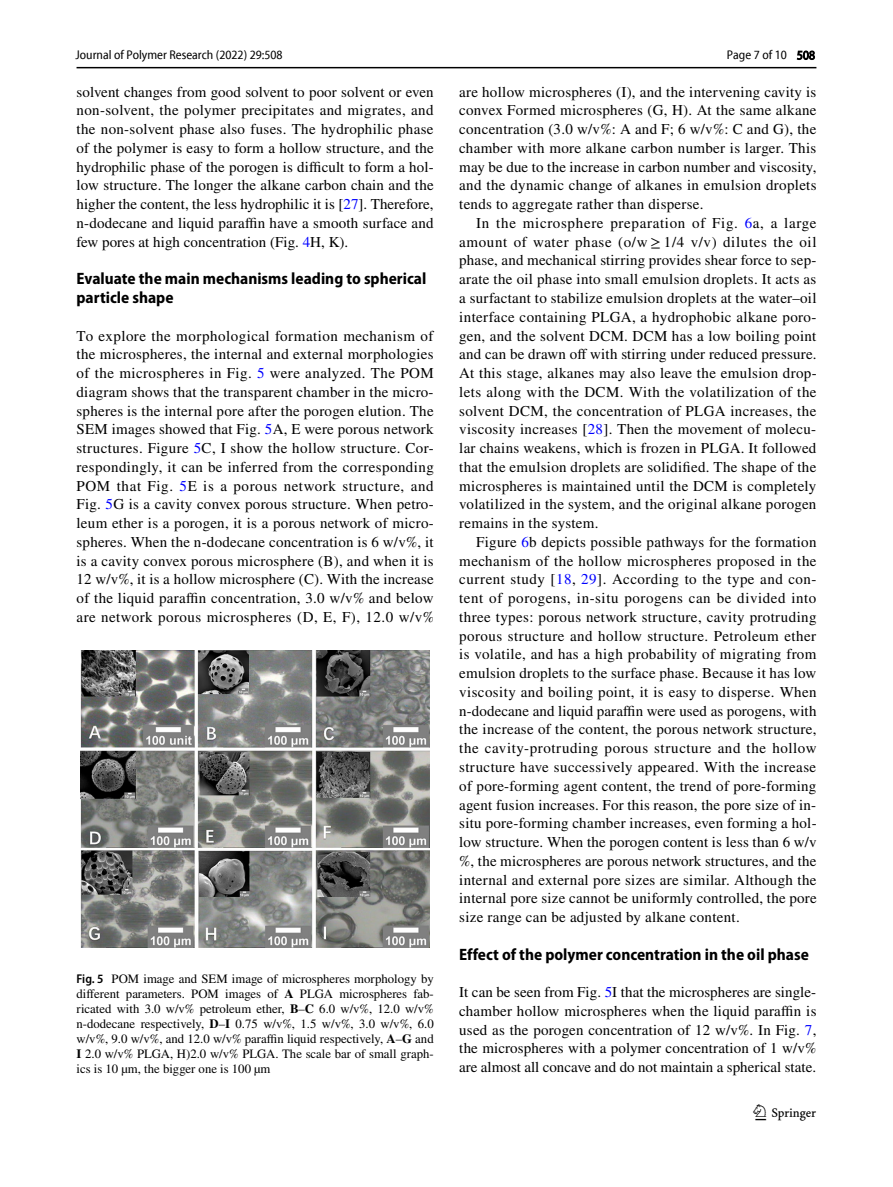
<style>
.page{position:relative;width:893px;height:1187px;background:#fff}
.page>*{position:absolute;margin:0;border:0;box-sizing:border-box;transform-origin:0 0}
.t1{font:22.5px "Springnew Regular 3";color:#000}
.t2{font:700 semi-condensed 16.5px/18.8px "Myriad Pro";color:#000}
.t3{font:15px/18.8px "STIX";letter-spacing:.02em;color:#000;text-align:justify}
.t4{font:12.75px/15px "STIX";color:#000;text-align:justify}
.t5{font:semi-condensed 12.75px "Myriad Pro Unic";color:#000}
.t6{font:12.75px "Myriad Pro Unic Semi Condensed 2";color:#000}
.s1{font-family:"Myriad Pro Unic";font-stretch:semi-condensed}
.s2{color:#00f}
.s3{font-family:"Myriad Pro";font-weight:600;font-stretch:semi-condensed}
.s4{font-weight:700}
</style>
<div class="page">
<hr style="left:77px;top:67px;width:739px;height:1px;background:#000">
<img style="left:81px;top:650px;width:349px;height:297px">
<p class="t5" style="left:76px;top:50px;width:208px">Journal of Polymer Research (2022) 29:508</p>
<p class="t6" style="left:727px;top:50px;width:90px">Page 7 of 10 <span class="s1">508</span></p>
<p class="t3" style="left:77px;top:83px;width:359px">solvent changes from good solvent to poor solvent or even non-solvent, the polymer precipitates and migrates, and the non-solvent phase also fuses. The hydrophilic phase of the polymer is easy to form a hollow structure, and the hydrophilic phase of the porogen is difficult to form a hol&shy;low structure. The longer the alkane carbon chain and the higher the content, the less hydrophilic it is [<span class="s2">27</span>]. Therefore, n-dodecane and liquid paraffin have a smooth surface and few pores at high concentration (Fig. <span class="s2">4</span>H, K).</p>
<p class="t2" style="left:77px;top:269px;width:351px">Evaluate the main mechanisms leading to spherical particle shape</p>
<p class="t3" style="left:77px;top:327px;width:359px">To explore the morphological formation mechanism of the microspheres, the internal and external morphologies of the microspheres in Fig. <span class="s2">5</span> were analyzed. The POM diagram shows that the transparent chamber in the micro&shy;spheres is the internal pore after the porogen elution. The SEM images showed that Fig. <span class="s2">5</span>A, E were porous network structures. Figure <span class="s2">5</span>C, I show the hollow structure. Cor&shy;respondingly, it can be inferred from the corresponding POM that Fig. <span class="s2">5</span>E is a porous network structure, and Fig. <span class="s2">5</span>G is a cavity convex porous structure. When petro&shy;leum ether is a porogen, it is a porous network of micro&shy;spheres. When the n-dodecane concentration is 6 w/v%, it is a cavity convex porous microsphere (B), and when it is 12 w/v%, it is a hollow microsphere (C). With the increase of the liquid paraffin concentration, 3.0 w/v% and below are network porous microspheres (D, E, F), 12.0 w/v%</p>
<p class="t4" style="left:77px;top:972px;width:359px"><span class="s3">Fig. 5</span> POM image and SEM image of microspheres morphology by different parameters. POM images of <span class="s4">A</span> PLGA microspheres fab&shy;ricated with 3.0 w/v% petroleum ether, <span class="s4">B</span>–<span class="s4">C</span> 6.0 w/v%, 12.0 w/v% n-dodecane respectively, <span class="s4">D</span>–<span class="s4">I</span> 0.75 w/v%, 1.5 w/v%, 3.0 w/v%, 6.0 w/v%, 9.0 w/v%, and 12.0 w/v% paraffin liquid respectively, <span class="s4">A</span>–<span class="s4">G</span> and <span class="s4">I</span> 2.0 w/v% PLGA, H)2.0 w/v% PLGA. The scale bar of small graph&shy;ics is 10 µm, the bigger one is 100 µm</p>
<p class="t3" style="left:459px;top:83px;width:359px">are hollow microspheres (I), and the intervening cavity is convex Formed microspheres (G, H). At the same alkane concentration (3.0 w/v%: A and F; 6 w/v%: C and G), the chamber with more alkane carbon number is larger. This may be due to the increase in carbon number and viscosity, and the dynamic change of alkanes in emulsion droplets tends to aggregate rather than disperse.</p>
<p class="t3" style="left:459px;top:214px;width:359px;text-indent:17px">In the microsphere preparation of Fig. <span class="s2">6</span>a, a large amount of water phase (o/w ≥ 1/4 v/v) dilutes the oil phase, and mechanical stirring provides shear force to sep&shy;arate the oil phase into small emulsion droplets. It acts as a surfactant to stabilize emulsion droplets at the water–oil interface containing PLGA, a hydrophobic alkane poro&shy;gen, and the solvent DCM. DCM has a low boiling point and can be drawn off with stirring under reduced pressure.<br>At this stage, alkanes may also leave the emulsion drop&shy;lets along with the DCM. With the volatilization of the solvent DCM, the concentration of PLGA increases, the viscosity increases [<span class="s2">28</span>]. Then the movement of molecu&shy;lar chains weakens, which is frozen in PLGA. It followed that the emulsion droplets are solidified. The shape of the microspheres is maintained until the DCM is completely volatilized in the system, and the original alkane porogen remains in the system.</p>
<p class="t3" style="left:459px;top:533px;width:359px;text-indent:17px">Figure <span class="s2">6</span>b depicts possible pathways for the formation mechanism of the hollow microspheres proposed in the current study [<span class="s2">18</span>, <span class="s2">29</span>]. According to the type and con&shy;tent of porogens, in-situ porogens can be divided into three types: porous network structure, cavity protruding porous structure and hollow structure. Petroleum ether is volatile, and has a high probability of migrating from emulsion droplets to the surface phase. Because it has low viscosity and boiling point, it is easy to disperse. When n-dodecane and liquid paraffin were used as porogens, with the increase of the content, the porous network structure, the cavity-protruding porous structure and the hollow structure have successively appeared. With the increase of pore-forming agent content, the trend of pore-forming agent fusion increases. For this reason, the pore size of in&shy;situ pore-forming chamber increases, even forming a hol&shy;low structure. When the porogen content is less than 6 w/v %, the microspheres are porous network structures, and the internal and external pore sizes are similar. Although the internal pore size cannot be uniformly controlled, the pore size range can be adjusted by alkane content.</p>
<p class="t2" style="left:459px;top:944px;width:351px">Effect of the polymer concentration in the oil phase</p>
<p class="t3" style="left:459px;top:983px;width:359px">It can be seen from Fig. <span class="s2">5</span>I that the microspheres are single&shy;chamber hollow microspheres when the liquid paraffin is used as the porogen concentration of 12 w/v%. In Fig. <span class="s2">7</span>, the microspheres with a polymer concentration of 1 w/v% are almost all concave and do not maintain a spherical state.</p>
<h1 class="t1" style="left:755px;top:1104px;width:62px">1 3</h1>
</div>
